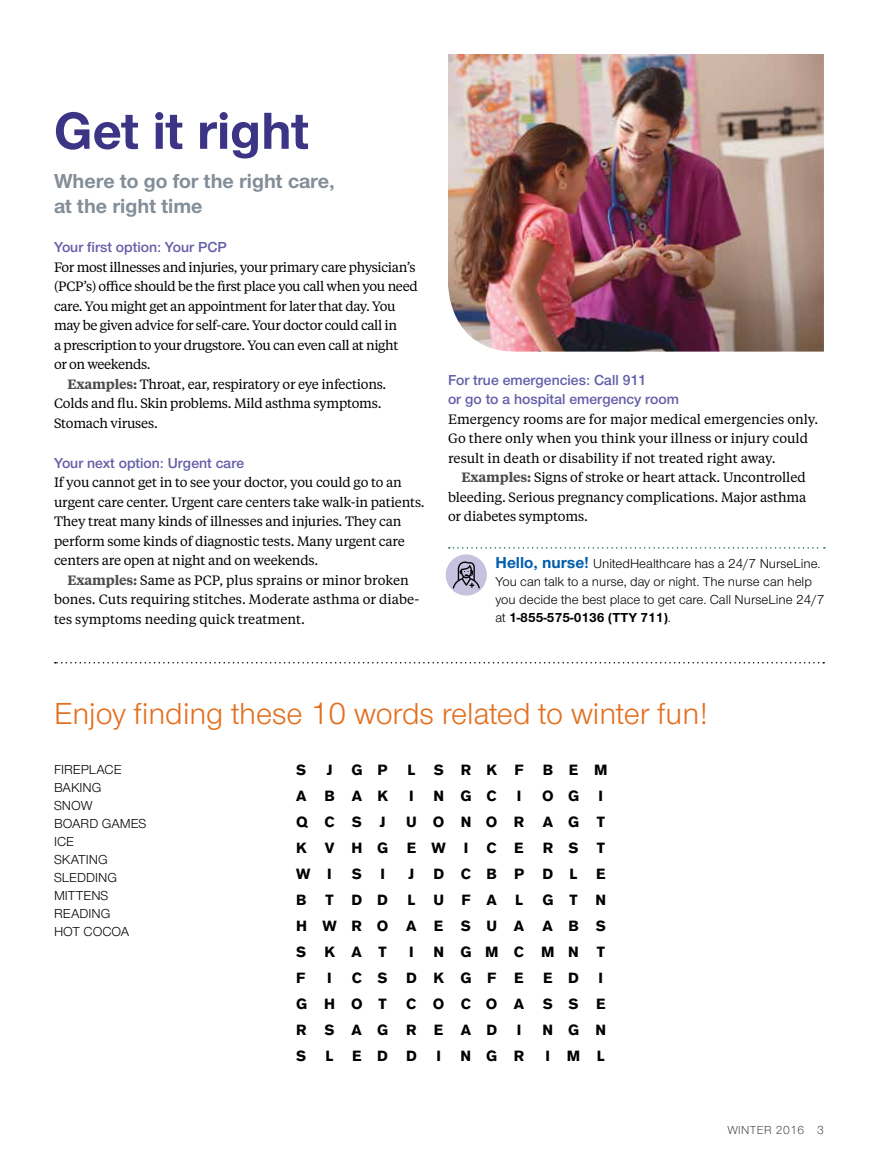
<style>
.page{position:relative;width:878px;height:1161px;background:#fff}
.page>*{position:absolute;margin:0;border:0;box-sizing:border-box;transform-origin:0 0}
.t1{font:700 54px "UHC Sans";color:#3c3484}
.t2{font:31.5px "UHC Sans";color:#e36f1e}
.t3{font:700 21px/25.2px "UHC Sans";color:#838e98}
.t4{font:600 15px/19.5px "UHC Sans";color:#645ea9}
.t5{font:700 14.7px "Akzidenz Grotesk BE";letter-spacing:1.125em;color:#000}
.t6{font:700 14.7px "Akzidenz Grotesk BE";letter-spacing:1.05em;color:#000}
.t7{font:700 14.7px "Akzidenz Grotesk BE";letter-spacing:1.185em;color:#000}
.t8{font:13.5px/19.5px "UHC Serif Text";letter-spacing:-.015em;color:#000}
.t9{font:13.5px/18px "UHC Sans";color:#000}
.t10{font:300 12px "UHC Sans";letter-spacing:.04em;color:#000}
.s1{font-weight:600;color:#4d4d4d}
.s2{font-weight:700;font-size:16.5px;color:#005dac}
.s3{font-weight:700}
</style>
<div class="page">
<svg style="left:448px;top:547px;width:376px;height:2px"></svg>
<div style="left:445px;top:554px;width:42px;height:42px;background:#c7c1e0;border-radius:50%"></div>
<svg style="left:452px;top:561px;width:28px;height:28px"></svg>
<img style="left:448px;top:54px;width:375px;height:298px">
<svg style="left:55px;top:662px;width:769px;height:2px"></svg>
<h1 class="t1" style="left:54px;top:94px;width:256px">Get it right</h1>
<h3 class="t3" style="left:54px;top:167px;width:282px">Where to go for the right care, at the right time</h3>
<p class="t4" style="left:54px;top:237px;width:174px">Your first option: Your PCP</p>
<p class="t8" style="left:54px;top:257px;width:363px">For most illnesses and injuries, your primary care physician’s</p>
<p class="t8" style="left:54px;top:276px;width:365px">(PCP’s) office should be the first place you call when you need</p>
<p class="t8" style="left:54px;top:296px;width:343px">care. You might get an appointment for later that day. You</p>
<p class="t8" style="left:54px;top:315px;width:345px">may be given advice for self-care. Your doctor could call in</p>
<p class="t8" style="left:54px;top:335px;width:346px">a prescription to your drugstore. You can even call at night</p>
<p class="t8" style="left:54px;top:354px;width:98px">or on weekends.</p>
<p class="t8" style="left:68px;top:374px;width:320px"><span class="s1">Examples:</span> Throat, ear, respiratory or eye infections.</p>
<p class="t8" style="left:54px;top:393px;width:329px">Colds and flu. Skin problems. Mild asthma symptoms.</p>
<p class="t8" style="left:54px;top:413px;width:105px">Stomach viruses.</p>
<p class="t4" style="left:54px;top:452px;width:192px">Your next option: Urgent care</p>
<p class="t8" style="left:54px;top:472px;width:372px">If you cannot get in to see your doctor, you could go to an urgent care center. Urgent care centers take walk-in patients.<br>They treat many kinds of illnesses and injuries. They can perform some kinds of diagnostic tests. Many urgent care centers are open at night and on weekends.</p>
<p class="t8" style="left:54px;top:570px;width:367px;text-indent:14px"><span class="s1">Examples:</span> Same as PCP, plus sprains or minor broken bones. Cuts requiring stitches. Moderate asthma or diabe&shy;tes symptoms needing quick treatment.</p>
<p class="t4" style="left:448px;top:370px;width:232px">For true emergencies: Call 911<br>or go to a hospital emergency room</p>
<p class="t8" style="left:448px;top:409px;width:372px">Emergency rooms are for major medical emergencies only.<br>Go there only when you think your illness or injury could result in death or disability if not treated right away.</p>
<p class="t8" style="left:448px;top:467px;width:360px;text-align:justify;text-indent:14px"><span class="s1">Examples:</span> Signs of stroke or heart attack. Uncontrolled bleeding. Serious pregnancy complications. Major asthma or diabetes symptoms.</p>
<p class="t9" style="left:495px;top:554px;width:330px"><span class="s2">Hello, nurse!</span> UnitedHealthcare has a 24/7 NurseLine.<br>You can talk to a nurse, day or night. The nurse can help you decide the best place to get care. Call NurseLine 24/7 at <span class="s3">1-855-575-0136 (TTY 711)</span>.</p>
<h2 class="t2" style="left:54px;top:693px;width:655px">Enjoy finding these 10 words related to winter fun!</h2>
<p class="t9" style="left:54px;top:760px;width:94px">FIREPLACE<br>BAKING<br>SNOW<br>BOARD GAMES<br>ICE<br>SKATING<br>SLEDDING<br>MITTENS<br>READING<br>HOT COCOA</p>
<p class="t5" style="left:296px;top:761px;width:12px">S</p>
<p class="t5" style="left:326px;top:761px;width:7px">J</p>
<p class="t5" style="left:351px;top:761px;width:38px">G P</p>
<p class="t5" style="left:407px;top:761px;width:118px">LSRKF</p>
<p class="t5" style="left:542px;top:761px;width:66px">BEM</p>
<p class="t5" style="left:296px;top:787px;width:93px">ABAK</p>
<p class="t5" style="left:409px;top:787px;width:6px">I</p>
<p class="t5" style="left:433px;top:787px;width:65px">NGC</p>
<p class="t5" style="left:516px;top:787px;width:6px">I</p>
<p class="t5" style="left:542px;top:787px;width:39px">O G</p>
<p class="t5" style="left:598px;top:787px;width:6px">I</p>
<p class="t5" style="left:296px;top:813px;width:91px">QCSJ</p>
<p class="t5" style="left:406px;top:813px;width:120px">UONOR</p>
<p class="t5" style="left:542px;top:813px;width:64px">AGT</p>
<p class="t5" style="left:296px;top:839px;width:93px">KVHG</p>
<p class="t5" style="left:406px;top:839px;width:63px">EWI</p>
<p class="t5" style="left:486px;top:839px;width:39px">C E</p>
<p class="t5" style="left:542px;top:839px;width:64px">RST</p>
<p class="t5" style="left:296px;top:865px;width:37px">W I</p>
<p class="t5" style="left:352px;top:865px;width:12px">S</p>
<p class="t5" style="left:380px;top:865px;width:6px">I</p>
<p class="t5" style="left:408px;top:865px;width:7px">J</p>
<p class="t5" style="left:433px;top:865px;width:92px">DCBP</p>
<p class="t5" style="left:542px;top:865px;width:37px">D L</p>
<p class="t5" style="left:596px;top:865px;width:11px">E</p>
<p class="t5" style="left:296px;top:891px;width:12px">B</p>
<p class="t5" style="left:325px;top:891px;width:64px">TDD</p>
<p class="t5" style="left:407px;top:891px;width:117px">LUFAL</p>
<p class="t5" style="left:542px;top:891px;width:65px">GTN</p>
<p class="t6" style="left:296px;top:917px;width:229px">HWRO AESUA</p>
<p class="t5" style="left:542px;top:917px;width:65px">ABS</p>
<p class="t5" style="left:296px;top:944px;width:92px">SKAT</p>
<p class="t5" style="left:409px;top:944px;width:6px">I</p>
<p class="t5" style="left:433px;top:944px;width:173px">NGMCMN T</p>
<p class="t5" style="left:296px;top:970px;width:11px">F</p>
<p class="t5" style="left:327px;top:970px;width:6px">I</p>
<p class="t5" style="left:351px;top:970px;width:37px">C S</p>
<p class="t5" style="left:406px;top:970px;width:119px">DKGFE</p>
<p class="t5" style="left:543px;top:970px;width:37px">E D</p>
<p class="t5" style="left:598px;top:970px;width:6px">I</p>
<p class="t5" style="left:296px;top:996px;width:92px">GHOT</p>
<p class="t5" style="left:406px;top:996px;width:119px">COCOA</p>
<p class="t5" style="left:542px;top:996px;width:64px">SSE</p>
<p class="t7" style="left:296px;top:1022px;width:202px">RSAGREAD</p>
<p class="t5" style="left:516px;top:1022px;width:6px">I</p>
<p class="t5" style="left:542px;top:1022px;width:65px">NGN</p>
<p class="t5" style="left:296px;top:1048px;width:12px">S</p>
<p class="t5" style="left:325px;top:1048px;width:9px">L</p>
<p class="t5" style="left:352px;top:1048px;width:66px">EDD</p>
<p class="t5" style="left:436px;top:1048px;width:6px">I</p>
<p class="t5" style="left:460px;top:1048px;width:65px">NGR</p>
<p class="t5" style="left:545px;top:1048px;width:61px">IML</p>
<p class="t10" style="left:727px;top:1122px;width:98px">WINTER 2016 3</p>
</div>
